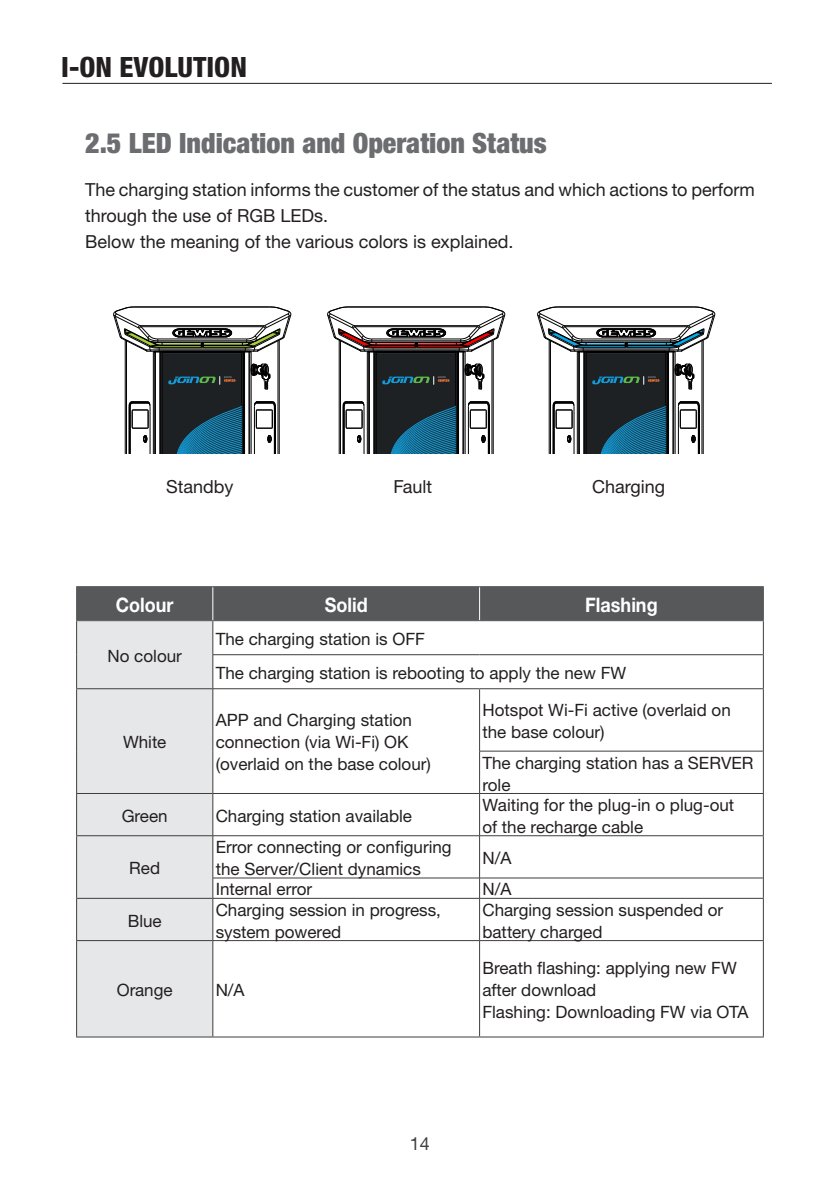
<style>
.page{position:relative;width:840px;height:1191px;background:#fff}
.page>*{position:absolute;margin:0;border:0;box-sizing:border-box;transform-origin:0 0}
.T2{font:900 condensed 28px "Helvetica Neue LTW1 G";color:#6c6d70}
.t1{font:800 condensed 28px "Helvetica Neue LTW1 G";color:#231f20}
.Tabella_testatina{font:700 20px "Helvetica Neue LTW1 G";color:#fff;scale:.9 1}
.Testo_9_13{font:18px/26px "Helvetica Neue LTW1 G";color:#231f20}
.t2{font:18px "Helvetica Neue LTW1 G";color:#3e3e3f}
.Tabella_testo_8_5_11{font:17px/22px "Helvetica Neue LTW1 G";color:#231f20}
</style>
<div class="page">
<hr style="left:62px;top:83px;width:709px;height:1px;background:#231f20">
<hr style="left:135px;top:306px;width:134px;height:1px;background:#000001">
<hr style="left:348px;top:306px;width:135px;height:1px;background:#000001">
<hr style="left:558px;top:306px;width:135px;height:1px;background:#000001">
<svg style="left:113px;top:307px;width:178px;height:146px"></svg>
<svg style="left:327px;top:307px;width:178px;height:146px"></svg>
<svg style="left:537px;top:307px;width:177px;height:146px"></svg>
<div style="left:77px;top:587px;width:685px;height:33px;background:#57585a"></div>
<div style="left:77px;top:621px;width:135px;height:415px;background:#e6e7e9"></div>
<hr style="left:762px;top:621px;width:1px;height:33px;background:#3e3e3f">
<hr style="left:762px;top:654px;width:1px;height:34px;background:#3e3e3f">
<hr style="left:76px;top:621px;width:1px;height:33px;background:#3e3e3f">
<hr style="left:76px;top:654px;width:1px;height:34px;background:#3e3e3f">
<hr style="left:76px;top:688px;width:136px;height:1px;background:#3e3e3f">
<hr style="left:76px;top:689px;width:1px;height:62px;background:#3e3e3f">
<hr style="left:213px;top:688px;width:266px;height:1px;background:#3e3e3f">
<hr style="left:76px;top:751px;width:1px;height:42px;background:#3e3e3f">
<hr style="left:479px;top:688px;width:284px;height:1px;background:#3e3e3f">
<hr style="left:762px;top:689px;width:1px;height:62px;background:#3e3e3f">
<hr style="left:762px;top:751px;width:1px;height:42px;background:#3e3e3f">
<hr style="left:76px;top:793px;width:136px;height:1px;background:#3e3e3f">
<hr style="left:76px;top:794px;width:1px;height:41px;background:#3e3e3f">
<hr style="left:213px;top:793px;width:266px;height:1px;background:#3e3e3f">
<hr style="left:479px;top:793px;width:284px;height:1px;background:#3e3e3f">
<hr style="left:762px;top:794px;width:1px;height:41px;background:#3e3e3f">
<hr style="left:76px;top:835px;width:136px;height:1px;background:#3e3e3f">
<hr style="left:76px;top:836px;width:1px;height:42px;background:#3e3e3f">
<svg style="left:76px;top:878px;width:1px;height:20px"></svg>
<hr style="left:213px;top:835px;width:266px;height:1px;background:#3e3e3f">
<hr style="left:479px;top:835px;width:284px;height:1px;background:#3e3e3f">
<hr style="left:762px;top:836px;width:1px;height:42px;background:#3e3e3f">
<svg style="left:762px;top:878px;width:1px;height:20px"></svg>
<hr style="left:76px;top:898px;width:136px;height:1px;background:#3e3e3f">
<hr style="left:76px;top:899px;width:1px;height:41px;background:#3e3e3f">
<hr style="left:213px;top:898px;width:266px;height:1px;background:#3e3e3f">
<hr style="left:479px;top:898px;width:284px;height:1px;background:#3e3e3f">
<hr style="left:762px;top:899px;width:1px;height:41px;background:#3e3e3f">
<hr style="left:76px;top:940px;width:136px;height:1px;background:#3e3e3f">
<hr style="left:76px;top:941px;width:1px;height:95px;background:#3e3e3f">
<hr style="left:213px;top:940px;width:266px;height:1px;background:#3e3e3f">
<hr style="left:479px;top:940px;width:284px;height:1px;background:#3e3e3f">
<hr style="left:762px;top:941px;width:1px;height:95px;background:#3e3e3f">
<hr style="left:76px;top:1036px;width:137px;height:1px;background:#3e3e3f">
<hr style="left:213px;top:1036px;width:266px;height:1px;background:#3e3e3f">
<hr style="left:479px;top:1036px;width:284px;height:1px;background:#3e3e3f">
<hr style="left:212px;top:587px;width:1px;height:33px;background:#fff">
<hr style="left:479px;top:587px;width:1px;height:33px;background:#fff">
<hr style="left:212px;top:654px;width:267px;height:1px;background:#3e3e3f">
<hr style="left:479px;top:654px;width:283px;height:1px;background:#3e3e3f">
<hr style="left:479px;top:689px;width:1px;height:62px;background:#3e3e3f">
<hr style="left:479px;top:751px;width:283px;height:1px;background:#3e3e3f">
<hr style="left:479px;top:751px;width:1px;height:42px;background:#3e3e3f">
<hr style="left:479px;top:793px;width:1px;height:42px;background:#3e3e3f">
<hr style="left:479px;top:835px;width:1px;height:42px;background:#3e3e3f">
<hr style="left:212px;top:877px;width:267px;height:1px;background:#3e3e3f">
<hr style="left:479px;top:877px;width:283px;height:1px;background:#3e3e3f">
<svg style="left:479px;top:878px;width:1px;height:20px"></svg>
<hr style="left:479px;top:898px;width:1px;height:42px;background:#3e3e3f">
<hr style="left:479px;top:940px;width:1px;height:96px;background:#3e3e3f">
<hr style="left:212px;top:621px;width:1px;height:33px;background:#3e3e3f">
<hr style="left:212px;top:655px;width:1px;height:33px;background:#3e3e3f">
<hr style="left:212px;top:688px;width:1px;height:63px;background:#3e3e3f">
<hr style="left:212px;top:751px;width:1px;height:42px;background:#3e3e3f">
<hr style="left:212px;top:793px;width:1px;height:42px;background:#3e3e3f">
<hr style="left:212px;top:835px;width:1px;height:42px;background:#3e3e3f">
<svg style="left:212px;top:878px;width:1px;height:20px"></svg>
<hr style="left:212px;top:898px;width:1px;height:42px;background:#3e3e3f">
<hr style="left:212px;top:940px;width:1px;height:96px;background:#3e3e3f">
<hr style="left:76px;top:586px;width:137px;height:1px;background:#57585a">
<hr style="left:76px;top:587px;width:1px;height:33px;background:#57585a">
<hr style="left:213px;top:586px;width:266px;height:1px;background:#57585a">
<hr style="left:479px;top:586px;width:284px;height:1px;background:#57585a">
<hr style="left:762px;top:587px;width:1px;height:33px;background:#57585a">
<hr style="left:76px;top:620px;width:137px;height:1px;background:#57585a">
<hr style="left:213px;top:620px;width:266px;height:1px;background:#57585a">
<hr style="left:479px;top:620px;width:284px;height:1px;background:#57585a">
<h1 class="t1" style="left:61px;top:50px;width:187px">I-ON EVOLUTION</h1>
<p class="T2" style="left:85px;top:126px;width:463px">2.5 LED Indication and Operation Status</p>
<p class="Testo_9_13" style="left:85px;top:176px;width:670px">The charging station informs the customer of the status and which actions to perform through the use of RGB LEDs.</p>
<p class="Testo_9_13" style="left:85px;top:228px;width:430px">Below the meaning of the various colors is explained.</p>
<p class="Testo_9_13" style="left:166px;top:473px;width:69px">Standby</p>
<p class="Testo_9_13" style="left:393px;top:473px;width:40px">Fault</p>
<p class="Testo_9_13" style="left:591px;top:473px;width:75px">Charging</p>
<p class="Tabella_testatina" style="left:116px;top:593px;width:66px">Colour</p>
<p class="Tabella_testatina" style="left:324px;top:593px;width:49px">Solid</p>
<p class="Tabella_testatina" style="left:585px;top:593px;width:82px">Flashing</p>
<p class="Tabella_testo_8_5_11" style="left:107px;top:645px;width:76px">No colour</p>
<p class="Tabella_testo_8_5_11" style="left:215px;top:628px;width:211px">The charging station is OFF</p>
<p class="Tabella_testo_8_5_11" style="left:215px;top:662px;width:412px">The charging station is rebooting to apply the new FW</p>
<p class="Tabella_testo_8_5_11" style="left:123px;top:731px;width:45px">White</p>
<p class="Tabella_testo_8_5_11" style="left:215px;top:709px;width:217px">APP and Charging station connection (via Wi-Fi) OK (overlaid on the base colour)</p>
<p class="Tabella_testo_8_5_11" style="left:482px;top:699px;width:250px">Hotspot Wi-Fi active (overlaid on the base colour)</p>
<p class="Tabella_testo_8_5_11" style="left:482px;top:751px;width:272px">The charging station has a SERVER role</p>
<p class="Tabella_testo_8_5_11" style="left:122px;top:804px;width:47px">Green</p>
<p class="Tabella_testo_8_5_11" style="left:215px;top:804px;width:198px">Charging station available</p>
<p class="Tabella_testo_8_5_11" style="left:482px;top:793px;width:253px">Waiting for the plug-in o plug-out of the recharge cable</p>
<p class="Tabella_testo_8_5_11" style="left:129px;top:857px;width:32px">Red</p>
<p class="Tabella_testo_8_5_11" style="left:215px;top:836px;width:237px">Error connecting or configuring</p>
<p class="Tabella_testo_8_5_11" style="left:215px;top:858px;width:207px">the Server/Client dynamics</p>
<p class="Tabella_testo_8_5_11" style="left:482px;top:847px;width:30px">N/A</p>
<p class="Tabella_testo_8_5_11" style="left:215px;top:878px;width:98px">Internal error</p>
<p class="Tabella_testo_8_5_11" style="left:482px;top:878px;width:30px">N/A</p>
<p class="Tabella_testo_8_5_11" style="left:128px;top:909px;width:35px">Blue</p>
<p class="Tabella_testo_8_5_11" style="left:215px;top:898px;width:227px">Charging session in progress, system powered</p>
<p class="Tabella_testo_8_5_11" style="left:482px;top:898px;width:242px">Charging session suspended or battery charged</p>
<p class="Tabella_testo_8_5_11" style="left:117px;top:979px;width:57px">Orange</p>
<p class="Tabella_testo_8_5_11" style="left:215px;top:979px;width:30px">N/A</p>
<p class="t2" style="left:410px;top:1132px;width:22px">14</p>
<p class="Tabella_testo_8_5_11" style="left:482px;top:957px;width:256px">Breath flashing: applying new FW after download</p>
<p class="Tabella_testo_8_5_11" style="left:482px;top:1001px;width:267px">Flashing: Downloading FW via OTA</p>
</div>
